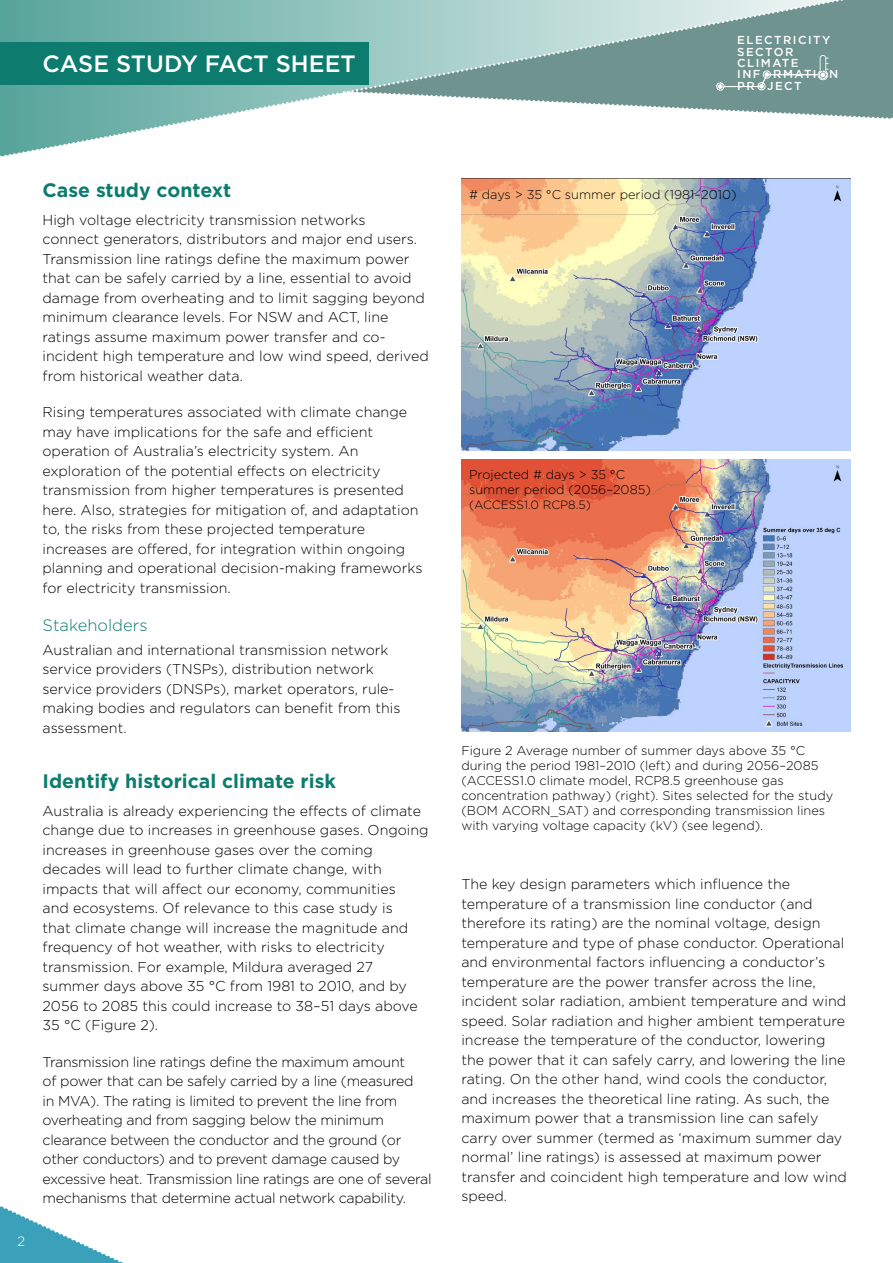
<style>
.page{position:relative;width:893px;height:1263px;background:#fff}
.page>*{position:absolute;margin:0;border:0;box-sizing:border-box;transform-origin:0 0}
.t1{font:500 23.55px "Gotham";color:#fff}
.t2{font:700 19.5px "Gotham";color:#0d7c6f}
.t3{font:300 16.5px "Gotham";color:#0d7c6f}
.t4{font:300 14.25px/19.5px "Gotham";color:#000}
.t5{font:300 14.25px/19.5px "Gotham";letter-spacing:-.02em;color:#000}
.t6{font:300 13.5px "Gotham";color:#fff}
.t7{font:300 12.75px/15px "Gotham";color:#000}
.t8{font:300 12px "Gotham";color:#000}
.t9{font:500 11.55px/11.2px "Gotham";letter-spacing:.125em;color:#fff}
</style>
<div class="page">
<svg style="left:0;top:1206px;width:123px;height:57px"></svg>
<img style="left:461px;top:179px;width:389px;height:271px">
<img style="left:461px;top:459px;width:389px;height:272px">
<svg style="left:0;top:0;width:348px;height:43px;background:#74b3ac"></svg>
<svg style="left:348px;top:0;width:545px;height:55px;background:#9ebfbb"></svg>
<svg style="left:0;top:55px;width:893px;height:102px"></svg>
<div style="left:0;top:43px;width:369px;height:42px;background:#0d7c6f"></div>
<h1 class="t1" style="left:43px;top:48px;width:315px">CASE STUDY FACT SHEET</h1>
<p class="t9" style="left:737px;top:34px;width:103px">ELECTRICITY<br>SECTOR<br>CLIMATE<br>INF RMATI N<br>PR JECT</p>
<p class="t6" style="left:17px;top:1234px;width:9px">2</p>
<h2 class="t2" style="left:43px;top:179px;width:190px">Case study context</h2>
<p class="t4" style="left:43px;top:210px;width:388px">High voltage electricity transmission networks<br>connect generators, distributors and major end users.<br>Transmission line ratings define the maximum power that can be safely carried by a line, essential to avoid damage from overheating and to limit sagging beyond minimum clearance levels. For NSW and ACT, line ratings assume maximum power transfer and co&shy;incident high temperature and low wind speed, derived from historical weather data.</p>
<p class="t4" style="left:43px;top:402px;width:381px">Rising temperatures associated with climate change may have implications for the safe and efficient operation of Australia’s electricity system. An exploration of the potential effects on electricity transmission from higher temperatures is presented here. Also, strategies for mitigation of, and adaptation to, the risks from these projected temperature increases are offered, for integration within ongoing planning and operational decision-making frameworks for electricity transmission.</p>
<p class="t3" style="left:43px;top:616px;width:107px">Stakeholders</p>
<p class="t4" style="left:43px;top:640px;width:359px">Australian and international transmission network service providers (TNSPs), distribution network service providers (DNSPs), market operators, rule&shy;making bodies and regulators can benefit from this assessment.</p>
<h2 class="t2" style="left:43px;top:770px;width:295px">Identify historical climate risk</h2>
<p class="t4" style="left:43px;top:801px;width:388px">Australia is already experiencing the effects of climate change due to increases in greenhouse gases. Ongoing increases in greenhouse gases over the coming decades will lead to further climate change, with impacts that will affect our economy, communities<br>and ecosystems. Of relevance to this case study is<br>that climate change will increase the magnitude and frequency of hot weather, with risks to electricity transmission. For example, Mildura averaged 27 summer days above 35 °C from 1981 to 2010, and by 2056 to 2085 this could increase to 38–51 days above 35 °C (Figure 2).</p>
<p class="t5" style="left:43px;top:1052px;width:391px">Transmission line ratings define the maximum amount<br>of power that can be safely carried by a line (measured<br>in MVA). The rating is limited to prevent the line from overheating and from sagging below the minimum clearance between the conductor and the ground (or other conductors) and to prevent damage caused by excessive heat. Transmission line ratings are one of several mechanisms that determine actual network capability.</p>
<p class="t7" style="left:469px;top:187px;width:269px"># days &gt; 35 °C summer period (1981–2010)</p>
<p class="t7" style="left:469px;top:467px;width:183px">Projected # days &gt; 35 °C summer period (2056–2085)</p>
<p class="t8" style="left:469px;top:499px;width:123px">(ACCESS1.0 RCP8.5)</p>
<p class="t7" style="left:461px;top:742px;width:373px">Figure 2 Average number of summer days above 35 °C during the period 1981–2010 (left) and during 2056–2085 (ACCESS1.0 climate model, RCP8.5 greenhouse gas concentration pathway) (right). Sites selected for the study (BOM ACORN_SAT) and corresponding transmission lines with varying voltage capacity (kV) (see legend).</p>
<p class="t4" style="left:461px;top:874px;width:387px">The key design parameters which influence the temperature of a transmission line conductor (and therefore its rating) are the nominal voltage, design temperature and type of phase conductor. Operational and environmental factors influencing a conductor’s temperature are the power transfer across the line, incident solar radiation, ambient temperature and wind speed. Solar radiation and higher ambient temperature increase the temperature of the conductor, lowering the power that it can safely carry, and lowering the line rating. On the other hand, wind cools the conductor, and increases the theoretical line rating. As such, the maximum power that a transmission line can safely carry over summer (termed as ‘maximum summer day normal’ line ratings) is assessed at maximum power transfer and coincident high temperature and low wind speed.</p>
</div>
